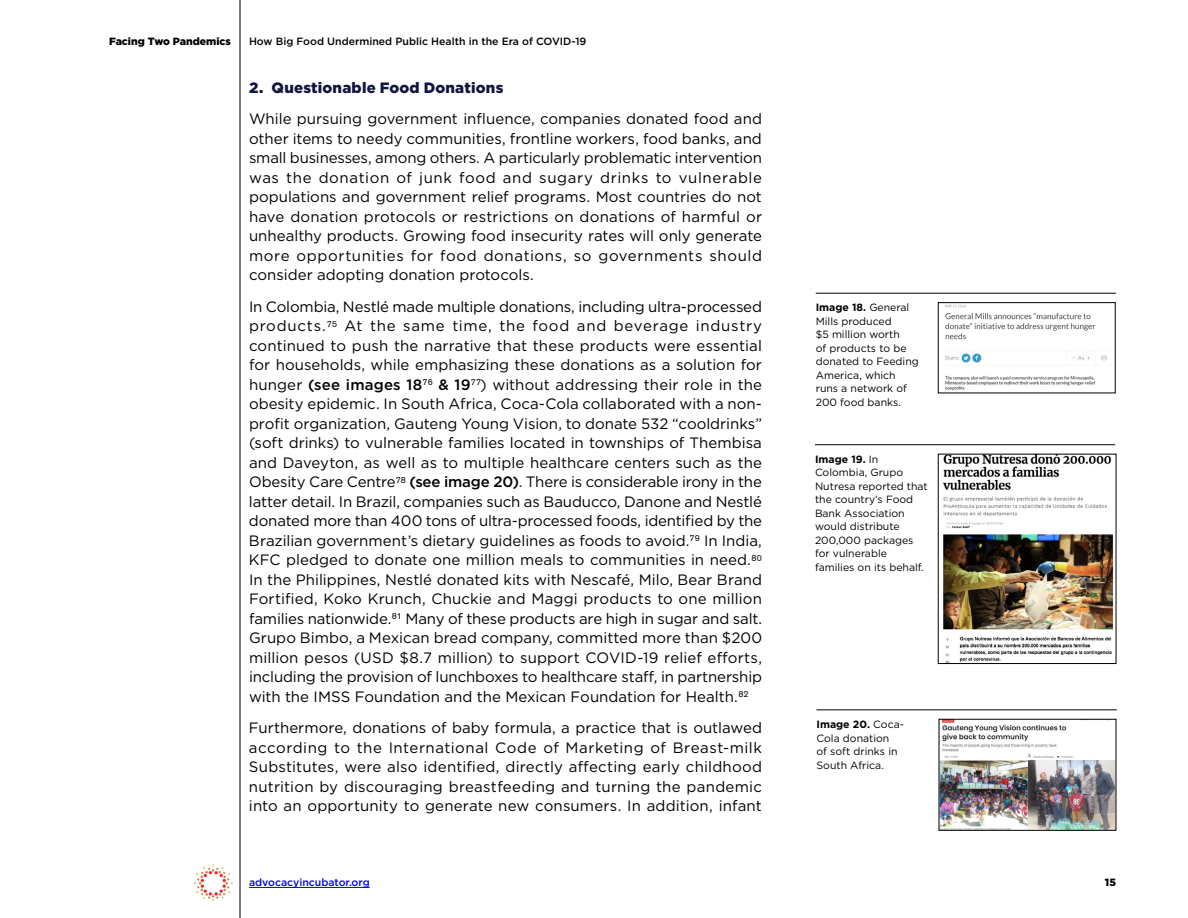
<style>
.page{position:relative;width:1188px;height:918px;background:#fff}
.page>*{position:absolute;margin:0;border:0;box-sizing:border-box;transform-origin:0 0}
.t1{font:15px/19.5px "Gotham";letter-spacing:.005em;color:#000;text-align:justify}
.t2{font:900 15px "Gotham";letter-spacing:.015em;color:#11153f}
.t3{font:10.5px/13.5px "Gotham";color:#000}
.t4{font:500 10.5px "Gotham";color:#000}
.t5{font:500 10.5px "Gotham";color:#00f}
.t6{font:900 10.5px "Gotham";color:#000}
.s1{font-weight:500}
.s2{font-weight:700}
</style>
<div class="page">
<hr style="left:249px;top:887px;width:121px;height:1px;background:#00f">
<img style="left:194px;top:864px;width:38px;height:37px">
<hr style="left:816px;top:293px;width:300px;height:1px;background:#000">
<img style="left:945px;top:304px;width:162px;height:87px">
<div style="left:938px;top:302px;width:177px;height:91px;border:1px solid #000"></div>
<hr style="left:815px;top:444px;width:300px;height:1px;background:#000">
<img style="left:943px;top:456px;width:171px;height:206px">
<hr style="left:816px;top:710px;width:301px;height:1px;background:#000">
<img style="left:941px;top:721px;width:173px;height:108px">
<div style="left:939px;top:719px;width:177px;height:112px;border:1px solid #000"></div>
<hr style="left:240px;top:0;width:1px;height:918px;background:#000">
<p class="t6" style="left:109px;top:34px;width:123px">Facing Two Pandemics</p>
<p class="t4" style="left:249px;top:34px;width:339px">How Big Food Undermined Public Health in the Era of COVID-19</p>
<p class="t2" style="left:249px;top:77px;width:256px">2. Questionable Food Donations</p>
<p class="t1" style="left:249px;top:109px;width:515px">While pursuing government influence, companies donated food and other items to needy communities, frontline workers, food banks, and small businesses, among others. A particularly problematic intervention was the donation of junk food and sugary drinks to vulnerable populations and government relief programs. Most countries do not have donation protocols or restrictions on donations of harmful or unhealthy products. Growing food insecurity rates will only generate more opportunities for food donations, so governments should consider adopting donation protocols.</p>
<p class="t1" style="left:249px;top:297px;width:515px">In Colombia, Nestlé made multiple donations, including ultra-processed products.<sup>75</sup> At the same time, the food and beverage industry continued to push the narrative that these products were essential for households, while emphasizing these donations as a solution for hunger <span class="s1">(see images 18</span><sup>76</sup> <span class="s1">&amp; 19</span><sup>77</sup>) without addressing their role in the obesity epidemic. In South Africa, Coca-Cola collaborated with a non&shy;profit organization, Gauteng Young Vision, to donate 532 “cooldrinks” (soft drinks) to vulnerable families located in townships of Thembisa and Daveyton, as well as to multiple healthcare centers such as the Obesity Care Centre<sup>78</sup> <span class="s1">(see image 20)</span>. There is considerable irony in the latter detail. In Brazil, companies such as Bauducco, Danone and Nestlé donated more than 400 tons of ultra-processed foods, identified by the Brazilian government’s dietary guidelines as foods to avoid.<sup>79</sup> In India, KFC pledged to donate one million meals to communities in need.<sup>80<br></sup>In the Philippines, Nestlé donated kits with Nescafé, Milo, Bear Brand Fortified, Koko Krunch, Chuckie and Maggi products to one million families nationwide.<sup>81</sup> Many of these products are high in sugar and salt.<br>Grupo Bimbo, a Mexican bread company, committed more than $200 million pesos (USD $8.7 million) to support COVID-19 relief efforts, including the provision of lunchboxes to healthcare staff, in partnership with the IMSS Foundation and the Mexican Foundation for Health.<sup>82</sup></p>
<p class="t1" style="left:249px;top:718px;width:515px">Furthermore, donations of baby formula, a practice that is outlawed according to the International Code of Marketing of Breast-milk Substitutes, were also identified, directly affecting early childhood nutrition by discouraging breastfeeding and turning the pandemic into an opportunity to generate new consumers. In addition, infant</p>
<p class="t3" style="left:816px;top:301px;width:105px"><span class="s2">Image 18.</span> General<br>Mills produced<br>$5 million worth<br>of products to be donated to Feeding<br>America, which runs a network of<br>200 food banks.</p>
<p class="t3" style="left:815px;top:452px;width:114px"><span class="s2">Image 19.</span> In<br>Colombia, Grupo<br>Nutresa reported that the country’s Food<br>Bank Association would distribute<br>200,000 packages for vulnerable families on its behalf.</p>
<p class="t3" style="left:816px;top:717px;width:89px"><span class="s2">Image 20.</span> Coca-<br>Cola donation<br>of soft drinks in<br>South Africa.</p>
<p class="t5" style="left:249px;top:876px;width:122px">advocacyincubator.org</p>
<p class="t6" style="left:1105px;top:875px;width:13px">15</p>
</div>
